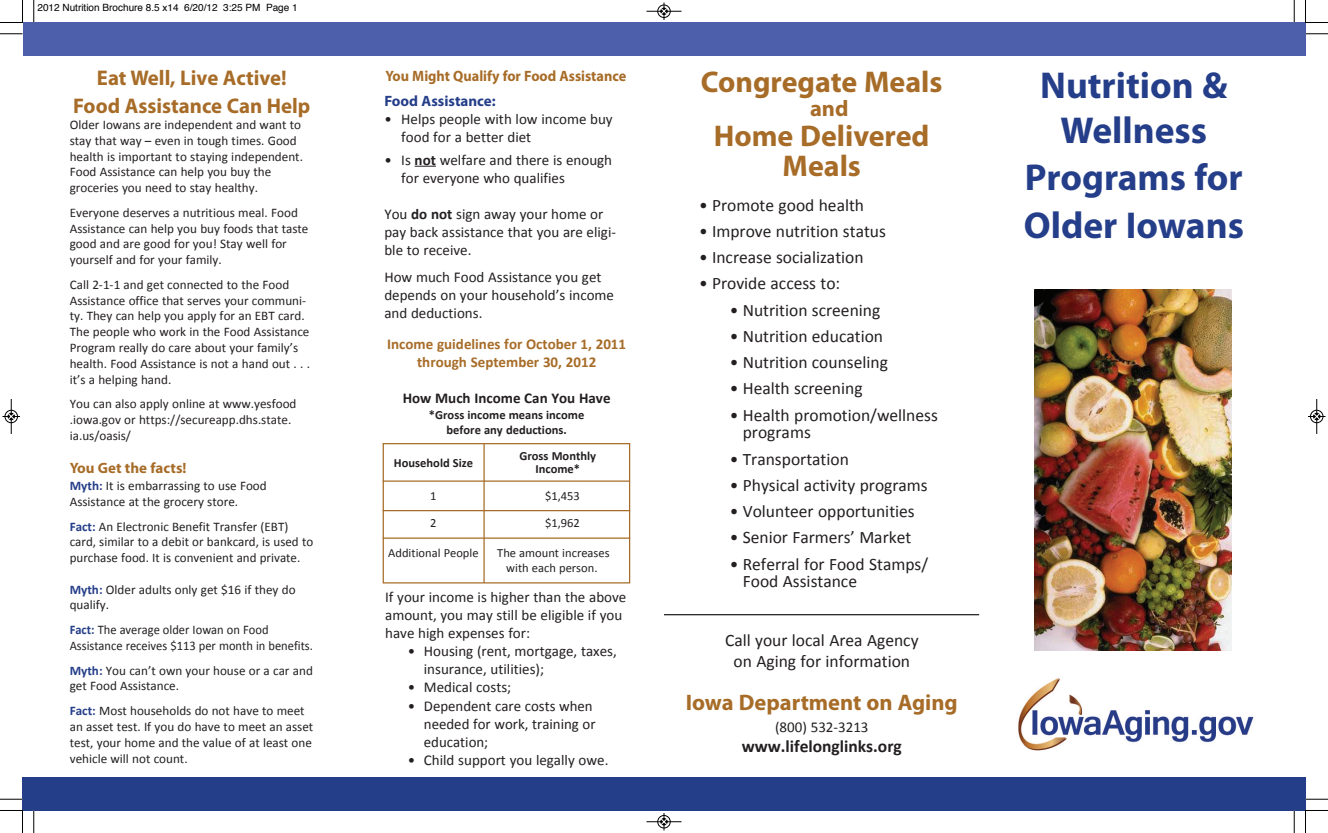
<style>
.page{position:relative;width:1328px;height:833px;background:#fff}
.page>*{position:absolute;margin:0;border:0;box-sizing:border-box;transform-origin:0 0}
.t1{font:700 37.5px/46.6px "Myriad Pro";color:#253e89;text-align:center}
.t2{font:700 30px/30px "Myriad Pro";color:#a76c28;text-align:center}
.t3{font:700 22.5px "Myriad Pro";color:#a76c28}
.t4{font:700 21.25px/27.5px "Myriad Pro";color:#a76c28;text-align:center}
.t5{font:17.5px/17.5px "Calibri";color:#231f20}
.t6{font:700 17.5px "Calibri";color:#231f20}
.t7{font:15px/18px "Calibri";color:#231f20}
.t8{font:700 15px/18px "Calibri";color:#a76c28;text-align:center}
.t9{font:700 15px "Myriad Pro";color:#a76c28;scale:.95 1}
.t10{font:700 15px "Calibri";color:#231f20}
.t11{font:700 15px "Myriad Pro";color:#a76c28}
.t12{font:700 15px "Myriad Pro";color:#253e89}
.t13{font:13.12px/15.8px "Calibri";color:#231f20}
.t14{font:13.12px/15.8px "Calibri";color:#231f20;scale:.95 1}
.t15{font:700 12.5px/15px "Calibri";color:#231f20;text-align:center}
.t16{font:12.5px/15px "Calibri";color:#231f20;text-align:center}
.t17{font:10px "Helvetica";color:#000}
.s1{font-weight:700;color:#253e89}
.s2{font-weight:700}
</style>
<div class="page">
<img style="left:1035px;top:290px;width:196px;height:360px">
<div style="left:23px;top:22px;width:1282px;height:34px;background:#4d5fab"></div>
<div style="left:23px;top:776px;width:1282px;height:34px;background:#253e89"></div>
<hr style="left:664px;top:614px;width:315px;height:1px;background:#231f20">
<img style="left:1018px;top:678px;width:236px;height:72px">
<svg style="left:415px;top:166px;width:21px;height:1px"></svg>
<div style="left:382px;top:443px;width:248px;height:140px;border:1px solid #a76c28"></div>
<hr style="left:483px;top:444px;width:2px;height:139px;background:#a76c28">
<hr style="left:382px;top:480px;width:247px;height:1px;background:#a76c28">
<hr style="left:382px;top:510px;width:248px;height:1px;background:#a76c28">
<hr style="left:382px;top:537px;width:248px;height:1px;background:#a76c28">
<svg style="left:33px;top:0;width:2px;height:22px"></svg>
<svg style="left:0;top:33px;width:22px;height:2px"></svg>
<svg style="left:1293px;top:0;width:2px;height:22px"></svg>
<svg style="left:1305px;top:33px;width:23px;height:2px"></svg>
<svg style="left:33px;top:810px;width:2px;height:22px"></svg>
<svg style="left:0;top:798px;width:22px;height:2px"></svg>
<svg style="left:1293px;top:810px;width:2px;height:22px"></svg>
<svg style="left:1305px;top:798px;width:23px;height:2px"></svg>
<svg style="left:0;top:0;width:23px;height:23px"></svg>
<svg style="left:1305px;top:0;width:23px;height:23px"></svg>
<svg style="left:0;top:810px;width:23px;height:22px"></svg>
<svg style="left:1305px;top:810px;width:23px;height:22px"></svg>
<hr style="left:646px;top:11px;width:35px;height:1px;background:#000">
<div style="left:657px;top:5px;width:13px;height:13px;border:1px solid #000;border-radius:50%"></div>
<svg style="left:661px;top:2px;width:6px;height:18px"></svg>
<hr style="left:646px;top:821px;width:35px;height:1px;background:#000">
<div style="left:657px;top:815px;width:13px;height:13px;border:1px solid #000;border-radius:50%"></div>
<svg style="left:661px;top:813px;width:6px;height:17px"></svg>
<hr style="left:11px;top:399px;width:1px;height:35px;background:#000">
<div style="left:5px;top:410px;width:13px;height:13px;border:1px solid #000;border-radius:50%"></div>
<svg style="left:2px;top:413px;width:18px;height:6px"></svg>
<hr style="left:1316px;top:399px;width:1px;height:35px;background:#000">
<div style="left:1310px;top:410px;width:13px;height:13px;border:1px solid #000;border-radius:50%"></div>
<svg style="left:1308px;top:413px;width:17px;height:6px"></svg>
<p class="t17" style="left:38px;top:4px;width:262px">2012 Nutrition Brochure 8.5 x14 6/20/12 3:25 PM Page 1</p>
<h3 class="t4" style="left:73px;top:66px;width:239px">Eat Well, Live Active!<br>Food Assistance Can Help</h3>
<p class="t13" style="left:70px;top:117px;width:235px">Older Iowans are independent and want to stay that way – even in tough times. Good health is important to staying independent.<br>Food Assistance can help you buy the groceries you need to stay healthy.</p>
<p class="t13" style="left:70px;top:204px;width:240px">Everyone deserves a nutritious meal. Food Assistance can help you buy foods that taste good and are good for you! Stay well for yourself and for your family.</p>
<p class="t13" style="left:70px;top:276px;width:242px">Call 2-1-1 and get connected to the Food Assistance office that serves your communi&shy;ty. They can help you apply for an EBT card.<br>The people who work in the Food Assistance Program really do care about your family’s health. Food Assistance is not a hand out . . . it’s a helping hand.</p>
<p class="t13" style="left:70px;top:396px;width:228px">You can also apply online at www.yesfood .iowa.gov or https://secureapp.dhs.state. ia.us/oasis/</p>
<p class="t11" style="left:70px;top:463px;width:118px">You Get the facts!</p>
<p class="t13" style="left:70px;top:477px;width:198px"><span class="s1">Myth:</span> It is embarrassing to use Food<br>Assistance at the grocery store.</p>
<p class="t13" style="left:70px;top:518px;width:245px"><span class="s1">Fact:</span> An Electronic Benefit Transfer (EBT) card, similar to a debit or bankcard, is used to purchase food. It is convenient and private.</p>
<p class="t13" style="left:70px;top:581px;width:227px"><span class="s1">Myth:</span> Older adults only get $16 if they do qualify.</p>
<p class="t14" style="left:70px;top:621px;width:257px"><span class="s1">Fact:</span> The average older Iowan on Food<br>Assistance receives $113 per month in benefits.</p>
<p class="t13" style="left:70px;top:662px;width:245px"><span class="s1">Myth:</span> You can’t own your house or a car and get Food Assistance.</p>
<p class="t13" style="left:70px;top:702px;width:245px"><span class="s1">Fact:</span> Most households do not have to meet an asset test. If you do have to meet an asset test, your home and the value of at least one vehicle will not count.</p>
<p class="t9" style="left:385px;top:70px;width:255px">You Might Qualify for Food Assistance</p>
<p class="t12" style="left:384px;top:95px;width:113px">Food Assistance:</p>
<p class="t7" style="left:401px;top:110px;width:213px;text-indent:-17px">• Helps people with low income buy food for a better diet</p>
<p class="t7" style="left:401px;top:150px;width:212px;text-indent:-17px">• Is <span class="s2">not</span> welfare and there is enough for everyone who qualifies</p>
<p class="t7" style="left:384px;top:204px;width:233px">You <span class="s2">do not</span> sign away your home or pay back assistance that you are eligi&shy;ble to receive.</p>
<p class="t7" style="left:384px;top:268px;width:231px">How much Food Assistance you get depends on your household’s income and deductions.</p>
<p class="t8" style="left:387px;top:334px;width:240px">Income guidelines for October 1, 2011 through September 30, 2012</p>
<p class="t10" style="left:403px;top:388px;width:209px">How Much Income Can You Have</p>
<p class="t15" style="left:429px;top:407px;width:157px">*Gross income means income before any deductions.</p>
<p class="t15" style="left:394px;top:455px;width:81px">Household Size</p>
<p class="t15" style="left:519px;top:449px;width:78px;line-height:12.5px">Gross Monthly<br>Income*</p>
<p class="t16" style="left:430px;top:488px;width:8px">1</p>
<p class="t16" style="left:545px;top:488px;width:36px">$1,453</p>
<p class="t16" style="left:430px;top:515px;width:8px">2</p>
<p class="t16" style="left:545px;top:515px;width:36px">$1,962</p>
<p class="t16" style="left:388px;top:545px;width:92px">Additional People</p>
<p class="t16" style="left:497px;top:545px;width:114px">The amount increases with each person.</p>
<p class="t7" style="left:385px;top:588px;width:243px">If your income is higher than the above amount, you may still be eligible if you have high expenses for:</p>
<p class="t7" style="left:424px;top:642px;width:194px;text-indent:-16px">• Housing (rent, mortgage, taxes, insurance, utilities);</p>
<p class="t7" style="left:408px;top:678px;width:105px">• Medical costs;</p>
<p class="t7" style="left:424px;top:696px;width:173px;text-indent:-16px">• Dependent care costs when needed for work, training or education;</p>
<p class="t7" style="left:408px;top:750px;width:202px">• Child support you legally owe.</p>
<h2 class="t2" style="left:701px;top:69px;width:243px">Congregate Meals</h2>
<h3 class="t3" style="left:810px;top:100px;width:40px">and</h3>
<h2 class="t2" style="left:714px;top:123px;width:217px">Home Delivered<br>Meals</h2>
<h3 class="t5" style="left:699px;top:196px;width:167px">• Promote good health</h3>
<h3 class="t5" style="left:699px;top:222px;width:188px">• Improve nutrition status</h3>
<h3 class="t5" style="left:699px;top:248px;width:166px">• Increase socialization</h3>
<h3 class="t5" style="left:699px;top:275px;width:143px">• Provide access to:</h3>
<h3 class="t5" style="left:729px;top:301px;width:152px">• Nutrition screening</h3>
<h3 class="t5" style="left:729px;top:327px;width:155px">• Nutrition education</h3>
<h3 class="t5" style="left:729px;top:353px;width:160px">• Nutrition counseling</h3>
<h3 class="t5" style="left:729px;top:380px;width:134px">• Health screening</h3>
<h3 class="t5" style="left:742px;top:406px;width:197px;text-indent:-13px">• Health promotion/wellness programs</h3>
<h3 class="t5" style="left:729px;top:450px;width:121px">• Transportation</h3>
<h3 class="t5" style="left:729px;top:476px;width:199px">• Physical activity programs</h3>
<h3 class="t5" style="left:729px;top:502px;width:186px">• Volunteer opportunities</h3>
<h3 class="t5" style="left:729px;top:528px;width:183px">• Senior Farmers’ Market</h3>
<h3 class="t5" style="left:742px;top:555px;width:187px;text-indent:-13px">• Referral for Food Stamps/<br>Food Assistance</h3>
<h3 class="t5" style="left:725px;top:629px;width:195px;line-height:21px;text-align:center">Call your local Area Agency on Aging for information</h3>
<h3 class="t3" style="left:686px;top:694px;width:273px">Iowa Department on Aging</h3>
<p class="t7" style="left:775px;top:717px;width:95px">(800) 532-3213</p>
<h3 class="t6" style="left:741px;top:735px;width:162px">www.lifelonglinks.org</h3>
<h1 class="t1" style="left:1023px;top:65px;width:222px">Nutrition &amp;<br>Wellness<br>Programs for<br>Older Iowans</h1>
</div>
